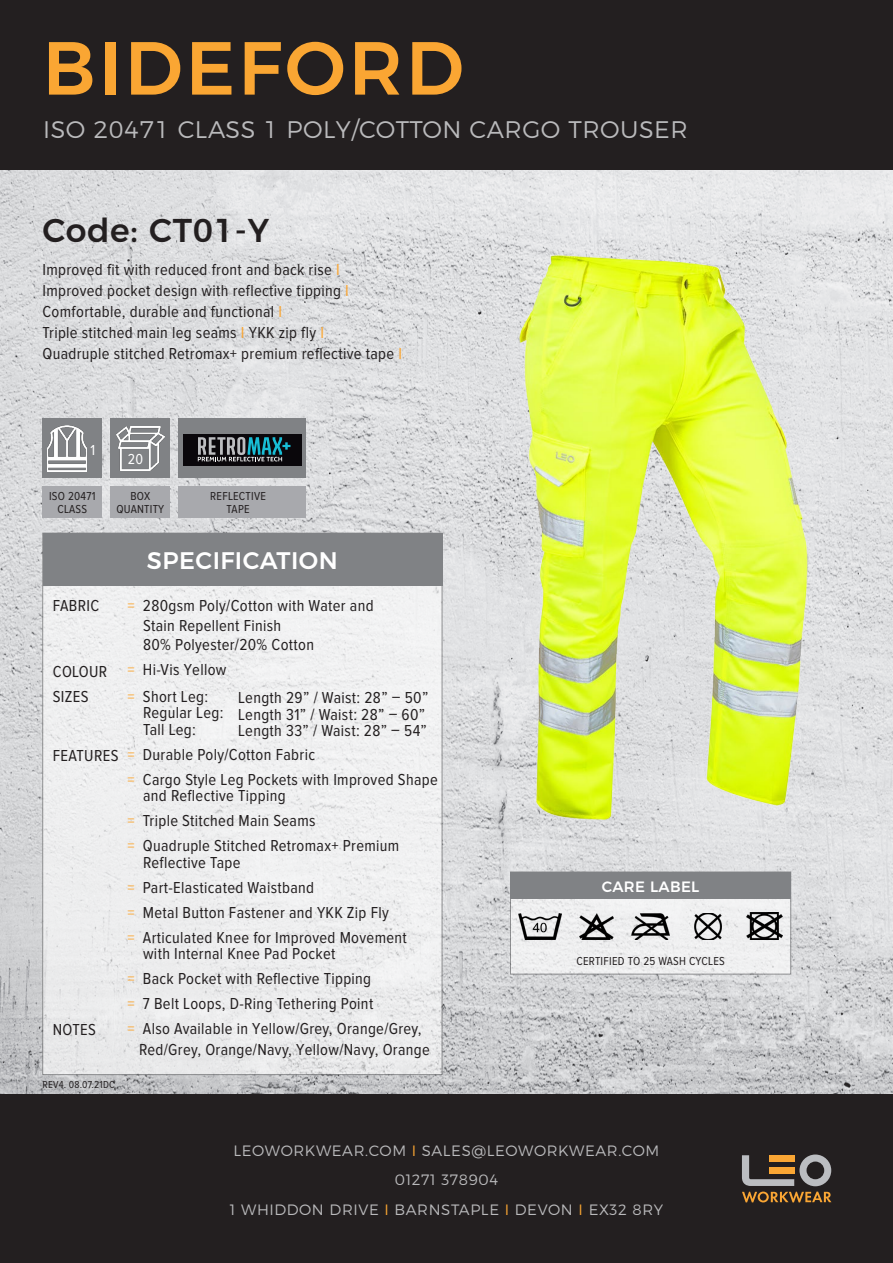
<style>
.page{position:relative;width:893px;height:1263px;background:#fff}
.page>*{position:absolute;margin:0;border:0;box-sizing:border-box;transform-origin:0 0}
.t1{font:500 75px "Montserrat";letter-spacing:.04em;color:#faa633}
.t2{font:500 33px "Montserrat";letter-spacing:.02em;color:#231f20}
.subhead{font:300 24px "Montserrat";letter-spacing:.02em;color:#bababc}
.subhead-2{font:500 24px "Montserrat";letter-spacing:.02em;color:#fff}
.body{font:16.5px/16.5px "Proxima Nova Cond";letter-spacing:.02em;color:#231f20}
.body-2{font:300 15px "Montserrat";letter-spacing:.04em;color:#bababc}
.subhead-3{font:500 15px "Montserrat";letter-spacing:.02em;color:#fff}
.body-3{font:15px "Proxima Nova Cond";color:#fff}
.body-4{font:12px/13.5px "Proxima Nova Cond";letter-spacing:.02em;color:#231f20;text-align:center}
.body-5{font:10.5px "Proxima Nova Cond";letter-spacing:.02em;color:#231f20}
.s1{color:#faa633}
</style>
<div class="page">
<img style="left:0;top:169px;width:893px;height:925px">
<div style="left:510px;top:872px;width:281px;height:102px;background:#efeff0"></div>
<div style="left:43px;top:533px;width:399px;height:541px;background:#eeefef"></div>
<div style="left:0;top:0;width:893px;height:169px;background:#231f20"></div>
<div style="left:0;top:1094px;width:893px;height:169px;background:#231f20"></div>
<div style="left:43px;top:533px;width:399px;height:53px;background:#808285"></div>
<div style="left:510px;top:872px;width:281px;height:27px;background:#808285"></div>
<div style="left:111px;top:419px;width:59px;height:59px;background:#808285"></div>
<div style="left:111px;top:486px;width:59px;height:32px;background:#a8a9ad"></div>
<img style="left:117px;top:426px;width:47px;height:44px">
<div style="left:179px;top:419px;width:127px;height:59px;background:#808285"></div>
<div style="left:179px;top:486px;width:127px;height:32px;background:#a8a9ad"></div>
<div style="left:43px;top:419px;width:59px;height:59px;background:#808285"></div>
<div style="left:43px;top:486px;width:59px;height:32px;background:#a8a9ad"></div>
<img style="left:48px;top:425px;width:39px;height:47px">
<div style="left:183px;top:434px;width:119px;height:31px;background:#0a070b"></div>
<svg style="left:198px;top:437px;width:92px;height:24px"></svg>
<svg style="left:742px;top:1155px;width:89px;height:47px"></svg>
<img style="left:519px;top:913px;width:42px;height:27px">
<img style="left:579px;top:913px;width:35px;height:27px">
<img style="left:632px;top:913px;width:37px;height:27px">
<img style="left:694px;top:913px;width:28px;height:27px">
<img style="left:747px;top:913px;width:35px;height:27px">
<img style="left:507px;top:242px;width:314px;height:591px">
<p class="t1" style="left:43px;top:8px;width:423px">BIDEFORD</p>
<p class="subhead" style="left:43px;top:110px;width:646px">ISO 20471 CLASS 1 POLY/COTTON CARGO TROUSER</p>
<p class="t2" style="left:43px;top:203px;width:228px">Code: CT01-Y</p>
<p class="body" style="left:43px;top:262px;width:299px">Improved fit with reduced front and back rise <span class="s1">I</span></p>
<p class="body" style="left:43px;top:283px;width:308px">Improved pocket design with reflective tipping <span class="s1">I</span></p>
<p class="body" style="left:43px;top:302px;width:361px;line-height:21px">Comfortable, durable and functional <span class="s1">I<br></span>Triple stitched main leg seams <span class="s1">I</span> YKK zip fly <span class="s1">I<br></span>Quadruple stitched Retromax+ premium reflective tape <span class="s1">I</span></p>
<p class="body-3" style="left:90px;top:444px;width:6px">1</p>
<p class="body-4" style="left:49px;top:489px;width:48px">ISO 20471<br>CLASS</p>
<p class="body-3" style="left:128px;top:452px;width:17px">20</p>
<p class="body-4" style="left:116px;top:489px;width:49px">BOX<br>QUANTITY</p>
<p class="body-4" style="left:210px;top:489px;width:57px">REFLECTIVE<br>TAPE</p>
<p class="subhead-2" style="left:147px;top:541px;width:192px">SPECIFICATION</p>
<p class="body" style="left:53px;top:598px;width:48px">FABRIC</p>
<p class="body" style="left:143px;top:597px;width:232px;line-height:19.5px;text-indent:-16px"><span class="s1">=</span> 280gsm Poly/Cotton with Water and<br>Stain Repellent Finish<br>80% Polyester/20% Cotton</p>
<p class="body" style="left:128px;top:662px;width:100px"><span class="s1">=</span> Hi-Vis Yellow</p>
<p class="body" style="left:143px;top:689px;width:82px;text-indent:-16px"><span class="s1">=</span> Short Leg:<br>Regular Leg:<br>Tall Leg:</p>
<p class="body" style="left:128px;top:747px;width:189px"><span class="s1">=</span> Durable Poly/Cotton Fabric</p>
<p class="body" style="left:143px;top:772px;width:296px;text-indent:-16px"><span class="s1">=</span> Cargo Style Leg Pockets with Improved Shape and Reflective Tipping</p>
<p class="body" style="left:128px;top:813px;width:190px"><span class="s1">=</span> Triple Stitched Main Seams</p>
<p class="body" style="left:143px;top:838px;width:258px;text-indent:-16px"><span class="s1">=</span> Quadruple Stitched Retromax+ Premium<br>Reflective Tape</p>
<p class="body" style="left:128px;top:880px;width:188px"><span class="s1">=</span> Part-Elasticated Waistband</p>
<p class="body" style="left:128px;top:905px;width:263px"><span class="s1">=</span> Metal Button Fastener and YKK Zip Fly</p>
<p class="body" style="left:143px;top:930px;width:265px;text-indent:-16px"><span class="s1">=</span> Articulated Knee for Improved Movement with Internal Knee Pad Pocket</p>
<p class="body" style="left:128px;top:971px;width:245px"><span class="s1">=</span> Back Pocket with Reflective Tipping</p>
<p class="body" style="left:128px;top:996px;width:247px"><span class="s1">=</span> 7 Belt Loops, D-Ring Tethering Point</p>
<p class="body" style="left:128px;top:1021px;width:296px"><span class="s1">=</span> Also Available in Yellow/Grey, Orange/Grey,</p>
<p class="body" style="left:139px;top:1042px;width:292px">Red/Grey, Orange/Navy, Yellow/Navy, Orange</p>
<p class="body" style="left:53px;top:664px;width:56px">COLOUR</p>
<p class="body" style="left:53px;top:689px;width:37px">SIZES</p>
<p class="body" style="left:238px;top:690px;width:192px">Length 29” / Waist: 28” – 50”<br>Length 31” / Waist: 28” – 60”<br>Length 33” / Waist: 28” – 54”</p>
<p class="body" style="left:53px;top:747px;width:67px">FEATURES</p>
<p class="body" style="left:53px;top:1022px;width:45px">NOTES</p>
<p class="body-5" style="left:43px;top:1080px;width:74px">REV4. 08.07.21DC</p>
<p class="subhead-3" style="left:602px;top:875px;width:99px">CARE LABEL</p>
<p class="body-4" style="left:576px;top:955px;width:150px">CERTIFIED TO 25 WASH CYCLES</p>
<p class="body-2" style="left:234px;top:1139px;width:427px">LEOWORKWEAR.COM <span class="s1">I</span> SALES@LEOWORKWEAR.COM</p>
<p class="body-2" style="left:395px;top:1168px;width:105px">01271 378904</p>
<p class="body-2" style="left:230px;top:1198px;width:435px">1 WHIDDON DRIVE <span class="s1">I</span> BARNSTAPLE <span class="s1">I</span> DEVON <span class="s1">I</span> EX32 8RY</p>
</div>
